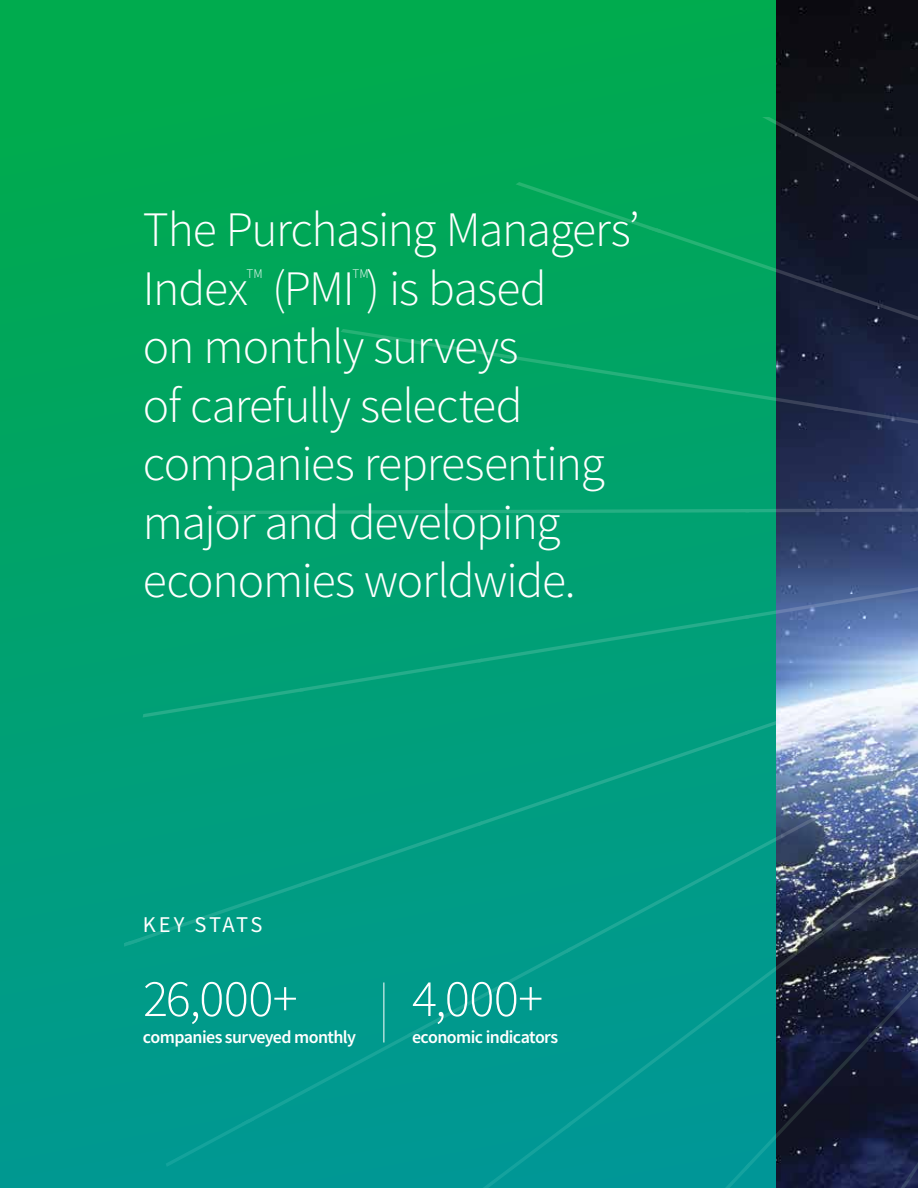
<style>
.page{position:relative;width:918px;height:1188px;background:#fff}
.page>*{position:absolute;margin:0;border:0;box-sizing:border-box;transform-origin:0 0}
.t1{font:300 52.5px "Source Sans Pro";letter-spacing:-.01em;color:#fff}
.t2{font:300 49.5px/58.5px "Source Sans Pro";letter-spacing:-.025em;color:#fff}
.t3{font:22.5px "Source Sans Pro";letter-spacing:.115em;color:#fff}
.t4{font:600 18px "Source Sans Pro";letter-spacing:-.035em;color:#fff}
.t5{font:300 13.05px "Source Sans Pro";color:#fff}
</style>
<div class="page">
<div style="left:775px;top:0;width:143px;height:152px;background:#0e0f15"></div>
<div style="left:0;top:0;width:775px;height:1188px;background:linear-gradient(to bottom,#00ab4a,#009795)"></div>
<img style="left:657px;top:117px;width:181px;height:294px">
<img style="left:516px;top:182px;width:145px;height:50px">
<img style="left:834px;top:152px;width:84px;height:1036px">
<div style="left:567px;top:228px;width:94px;height:155px;background:#00a560"></div>
<img style="left:340px;top:329px;width:231px;height:39px">
<img style="left:745px;top:407px;width:93px;height:781px">
<img style="left:215px;top:509px;width:534px;height:5px">
<div style="left:300px;top:659px;width:182px;height:228px;background:#009e7e"></div>
<img style="left:478px;top:615px;width:271px;height:48px">
<img style="left:143px;top:688px;width:161px;height:30px">
<img style="left:567px;top:730px;width:182px;height:458px">
<img style="left:478px;top:791px;width:93px;height:35px">
<div style="left:124px;top:882px;width:180px;height:63px;background:#009c83"></div>
<img style="left:124px;top:941px;width:17px;height:6px">
<div style="left:407px;top:947px;width:164px;height:88px;background:#009a8b"></div>
<div style="left:241px;top:1031px;width:180px;height:92px;background:#00998e"></div>
<img style="left:166px;top:1119px;width:89px;height:48px">
<div style="left:451px;top:1121px;width:120px;height:67px;background:#009794"></div>
<hr style="left:384px;top:983px;width:1px;height:60px;background:#fff">
<p class="t2" style="left:143px;top:201px;width:498px">The Purchasing Managers’<br>Index</p>
<p class="t5" style="left:247px;top:266px;width:18px">TM</p>
<p class="t2" style="left:272px;top:259px;width:276px">(PMI ) is based</p>
<p class="t5" style="left:353px;top:266px;width:18px">TM</p>
<p class="t2" style="left:143px;top:318px;width:463px">on monthly surveys<br>of carefully selected companies representing major and developing economies worldwide.</p>
<p class="t3" style="left:143px;top:910px;width:121px">KEY STATS</p>
<p class="t1" style="left:143px;top:966px;width:156px">26,000+</p>
<p class="t4" style="left:143px;top:1025px;width:215px">companies surveyed monthly</p>
<p class="t1" style="left:412px;top:966px;width:133px">4,000+</p>
<p class="t4" style="left:412px;top:1025px;width:148px">economic indicators</p>
</div>
